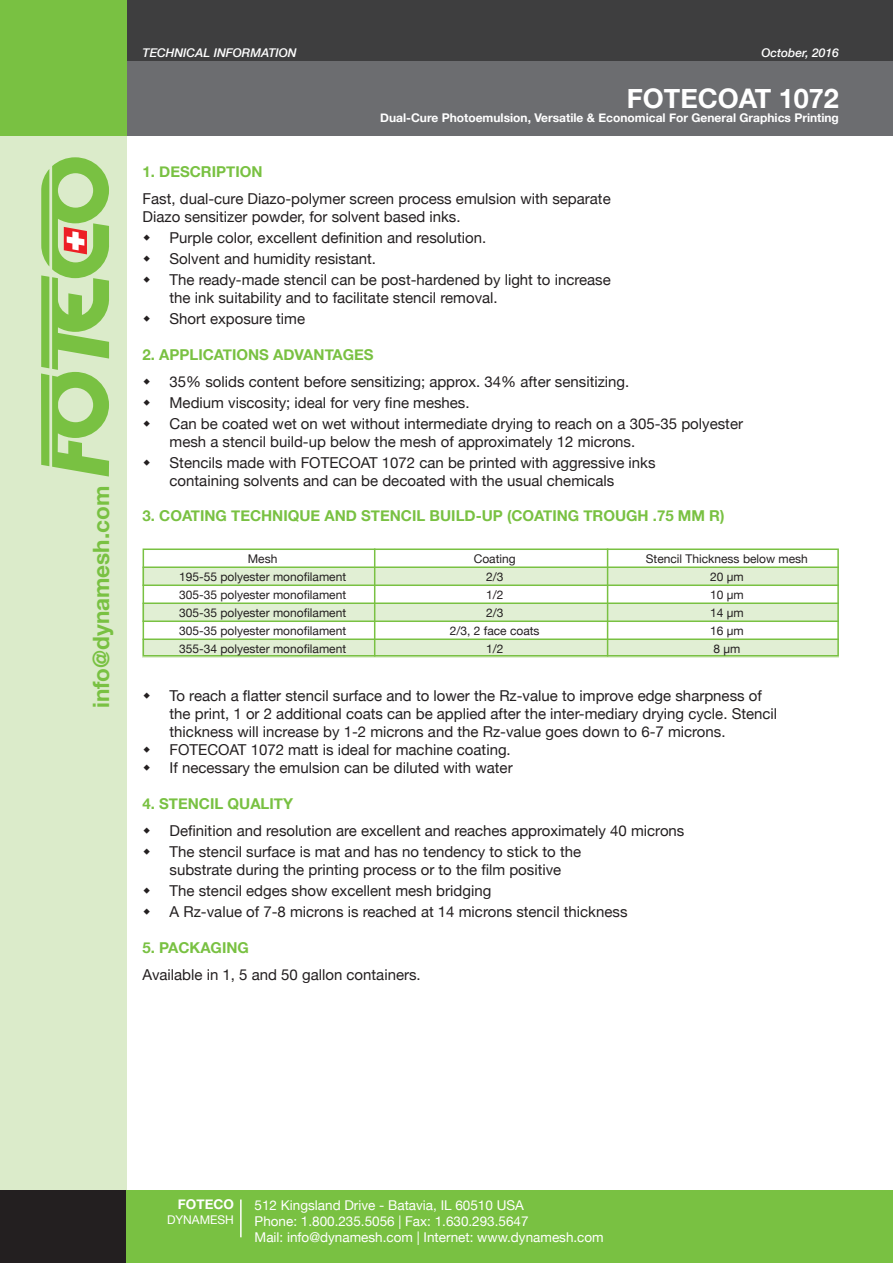
<style>
.page{position:relative;width:893px;height:1263px;background:#fff}
.page>*{position:absolute;margin:0;border:0;box-sizing:border-box;transform-origin:0 0}
.t1{font:700 27px "Helvetica Neue";color:#fff}
.t2{font:700 22.5px "Helvetica Neue";color:#79c142}
.t3{font:15px/18px "Helvetica Neue";color:#231f20}
.t4{font:700 15px "Helvetica Neue";color:#79c142}
.t5{font:13.5px "Helvetica Neue";color:#fff}
.t6{font:700 13.5px "Helvetica Neue";color:#fff}
.t7{font:12px "Helvetica Neue";color:#231f20}
.t8{font:700 12px "Helvetica Neue";color:#fff}
.t9{font:italic 500 12px "Helvetica Neue";color:#fff}
.t10{font:12px "Helvetica Neue";color:#fff}
</style>
<div class="page">
<div style="left:0;top:135px;width:126px;height:1055px;background:#dbebca"></div>
<div style="left:0;top:1190px;width:126px;height:73px;background:#231f20"></div>
<div style="left:126px;top:0;width:767px;height:61px;background:#3e3e3f"></div>
<div style="left:126px;top:61px;width:767px;height:75px;background:#6c6d70"></div>
<div style="left:0;top:0;width:126px;height:136px;background:#79c142"></div>
<svg style="left:41px;top:157px;width:68px;height:320px"></svg>
<div style="left:126px;top:1190px;width:767px;height:73px;background:#79c142"></div>
<hr style="left:240px;top:1199px;width:2px;height:38px;background:#fff">
<div style="left:143px;top:567px;width:696px;height:18px;background:#e1efd4"></div>
<hr style="left:143px;top:566px;width:696px;height:2px;background:#79c142">
<hr style="left:143px;top:584px;width:696px;height:2px;background:#79c142">
<div style="left:143px;top:603px;width:696px;height:18px;background:#e1efd4"></div>
<div style="left:143px;top:639px;width:696px;height:18px;background:#e1efd4"></div>
<hr style="left:143px;top:602px;width:696px;height:2px;background:#79c142">
<hr style="left:143px;top:638px;width:696px;height:2px;background:#79c142">
<hr style="left:143px;top:620px;width:696px;height:2px;background:#79c142">
<div style="left:143px;top:548px;width:696px;height:108px;border:2px solid #79c142"></div>
<hr style="left:374px;top:548px;width:1px;height:108px;background:#79c142">
<hr style="left:607px;top:548px;width:1px;height:108px;background:#79c142">
<p class="t2" style="left:83px;top:708px;width:224px;rotate:-90deg">info@dynamesh.com</p>
<p class="t9" style="left:143px;top:42px;width:156px">TECHNICAL INFORMATION</p>
<p class="t9" style="left:761px;top:42px;width:79px">October, 2016</p>
<p class="t1" style="left:627px;top:77px;width:214px">FOTECOAT 1072</p>
<p class="t8" style="left:380px;top:109px;width:460px">Dual-Cure Photoemulsion, Versatile &amp; Economical For General Graphics Printing</p>
<p class="t4" style="left:143px;top:160px;width:122px">1. DESCRIPTION</p>
<p class="t3" style="left:143px;top:190px;width:470px">Fast, dual-cure Diazo-polymer screen process emulsion with separate<br>Diazo sensitizer powder, for solvent based inks.</p>
<p class="t3" style="left:170px;top:229px;width:318px">Purple color, excellent definition and resolution.</p>
<p class="t3" style="left:170px;top:250px;width:208px">Solvent and humidity resistant.</p>
<p class="t3" style="left:170px;top:271px;width:443px">The ready-made stencil can be post-hardened by light to increase the ink suitability and to facilitate stencil removal.</p>
<p class="t3" style="left:170px;top:310px;width:137px">Short exposure time</p>
<p class="t4" style="left:143px;top:343px;width:233px">2. APPLICATIONS ADVANTAGES</p>
<p class="t3" style="left:170px;top:373px;width:461px">35% solids content before sensitizing; approx. 34% after sensitizing.</p>
<p class="t3" style="left:170px;top:394px;width:302px">Medium viscosity; ideal for very fine meshes.</p>
<p class="t3" style="left:170px;top:415px;width:575px">Can be coated wet on wet without intermediate drying to reach on a 305-35 polyester mesh a stencil build-up below the mesh of approximately 12 microns.</p>
<p class="t3" style="left:170px;top:454px;width:487px">Stencils made with FOTECOAT 1072 can be printed with aggressive inks containing solvents and can be decoated with the usual chemicals</p>
<p class="t4" style="left:143px;top:504px;width:583px">3. COATING TECHNIQUE AND STENCIL BUILD-UP (COATING TROUGH .75 MM R)</p>
<p class="t7" style="left:248px;top:550px;width:31px">Mesh</p>
<p class="t7" style="left:179px;top:568px;width:169px">195-55 polyester monofilament</p>
<p class="t7" style="left:179px;top:586px;width:169px">305-35 polyester monofilament</p>
<p class="t7" style="left:179px;top:604px;width:169px">305-35 polyester monofilament</p>
<p class="t7" style="left:179px;top:622px;width:169px">305-35 polyester monofilament</p>
<p class="t7" style="left:179px;top:640px;width:169px">355-34 polyester monofilament</p>
<p class="t7" style="left:474px;top:550px;width:43px">Coating</p>
<p class="t7" style="left:486px;top:568px;width:19px">2/3</p>
<p class="t7" style="left:486px;top:586px;width:19px">1/2</p>
<p class="t7" style="left:486px;top:604px;width:19px">2/3</p>
<p class="t7" style="left:450px;top:622px;width:91px">2/3, 2 face coats</p>
<p class="t7" style="left:486px;top:640px;width:19px">1/2</p>
<p class="t7" style="left:646px;top:550px;width:164px">Stencil Thickness below mesh</p>
<p class="t7" style="left:710px;top:568px;width:35px">20 µm</p>
<p class="t7" style="left:710px;top:586px;width:35px">10 µm</p>
<p class="t7" style="left:710px;top:604px;width:35px">14 µm</p>
<p class="t7" style="left:710px;top:622px;width:35px">16 µm</p>
<p class="t7" style="left:713px;top:640px;width:28px">8 µm</p>
<p class="t3" style="left:170px;top:687px;width:609px">To reach a flatter stencil surface and to lower the Rz-value to improve edge sharpness of the print, 1 or 2 additional coats can be applied after the inter-mediary drying cycle. Stencil thickness will increase by 1-2 microns and the Rz-value goes down to 6-7 microns.</p>
<p class="t3" style="left:170px;top:741px;width:343px">FOTECOAT 1072 matt is ideal for machine coating.</p>
<p class="t3" style="left:170px;top:759px;width:345px">If necessary the emulsion can be diluted with water</p>
<p class="t4" style="left:143px;top:792px;width:152px">4. STENCIL QUALITY</p>
<p class="t3" style="left:170px;top:822px;width:516px">Definition and resolution are excellent and reaches approximately 40 microns</p>
<p class="t3" style="left:170px;top:843px;width:413px">The stencil surface is mat and has no tendency to stick to the substrate during the printing process or to the film positive</p>
<p class="t3" style="left:170px;top:882px;width:323px">The stencil edges show excellent mesh bridging</p>
<p class="t3" style="left:170px;top:903px;width:459px">A Rz-value of 7-8 microns is reached at 14 microns stencil thickness</p>
<p class="t4" style="left:143px;top:936px;width:108px">5. PACKAGING</p>
<p class="t3" style="left:143px;top:966px;width:280px">Available in 1, 5 and 50 gallon containers.</p>
<p class="t6" style="left:178px;top:1194px;width:58px">FOTECO</p>
<p class="t10" style="left:167px;top:1211px;width:68px">DYNAMESH</p>
<p class="t5" style="left:255px;top:1195px;width:271px">512 Kingsland Drive - Batavia, IL 60510 USA</p>
<p class="t5" style="left:255px;top:1211px;width:275px">Phone: 1.800.235.5056 | Fax: 1.630.293.5647</p>
<p class="t5" style="left:255px;top:1228px;width:351px">Mail: info@dynamesh.com | Internet: www.dynamesh.com</p>
</div>
